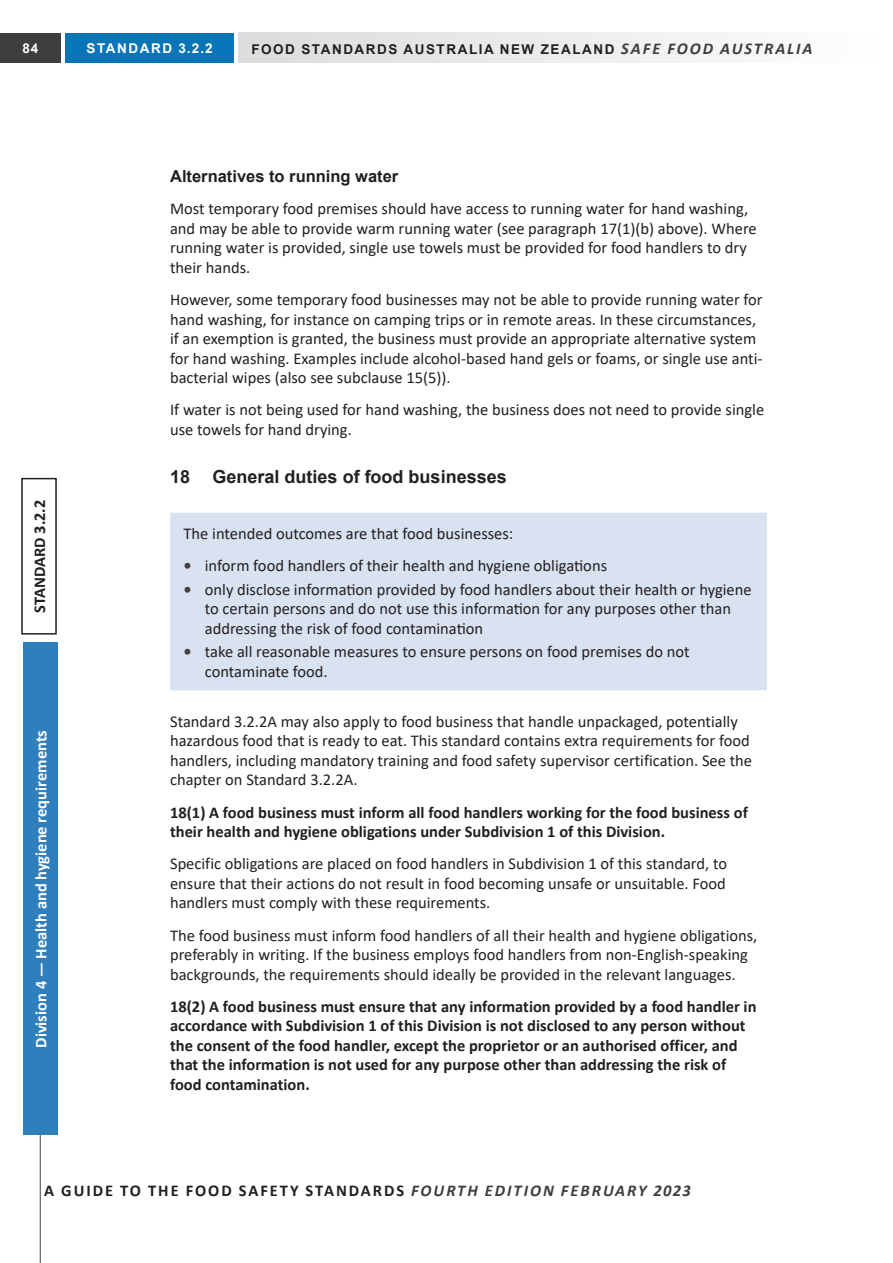
<style>
.page{position:relative;width:893px;height:1263px;background:#fff}
.page>*{position:absolute;margin:0;border:0;box-sizing:border-box;transform-origin:0 0}
.t1{font:700 18px "Arial";color:#231f20}
.t2{font:16.5px/19.5px "Calibri";color:#231f20}
.t3{font:700 16.5px/19.5px "Calibri";color:#231f20}
.t4{font:700 16.5px "Calibri";letter-spacing:.12em;color:#231f20}
.t5{font:700 16.5px "Calibri";color:#fff}
.t6{font:700 16.5px "Arial";color:#231f20}
.t7{font:700 13.5px "Arial";letter-spacing:.115em;color:#231f20}
.t8{font:700 13.5px "Arial";letter-spacing:.115em;color:#fff}
.s1{font-family:"Calibri";font-style:italic;font-size:16.5px;color:#3e3e3f}
.s2{font-weight:700;color:#424242}
.s3{font-style:italic;color:#3e3e3f}
</style>
<div class="page">
<hr style="left:40px;top:684px;width:1px;height:579px;background:#424242">
<div style="left:0;top:33px;width:61px;height:29px;background:#3e3e3f"></div>
<div style="left:65px;top:33px;width:169px;height:29px;background:#0975b8"></div>
<div style="left:238px;top:33px;width:655px;height:29px;background:linear-gradient(to right,#dadcde,#fff)"></div>
<div style="left:23px;top:642px;width:34px;height:493px;background:#307fbd"></div>
<div style="left:21px;top:478px;width:36px;height:157px;border:2px solid #231f20"></div>
<div style="left:171px;top:513px;width:595px;height:177px;background:#d9e2f1"></div>
<hr style="left:170px;top:513px;width:597px;height:1px;background:#d9e2f1">
<hr style="left:170px;top:514px;width:2px;height:175px;background:#d9e2f1">
<hr style="left:765px;top:514px;width:2px;height:175px;background:#d9e2f1">
<hr style="left:170px;top:689px;width:597px;height:1px;background:#d9e2f1">
<p class="t8" style="left:22px;top:38px;width:18px">84</p>
<p class="t8" style="left:87px;top:38px;width:128px">STANDARD 3.2.2</p>
<p class="t7" style="left:251px;top:40px;width:563px">FOOD STANDARDS AUSTRALIA NEW ZEALAND <span class="s1">SAFE FOOD AUSTRALIA</span></p>
<p class="t3" style="left:30px;top:613px;width:114px;rotate:-90deg">STANDARD 3.2.2</p>
<p class="t5" style="left:29px;top:1048px;width:319px;rotate:-90deg">Division 4 — Health and hygiene requirements</p>
<p class="t6" style="left:170px;top:165px;width:230px">Alternatives to running water</p>
<p class="t2" style="left:170px;top:199px;width:588px">Most temporary food premises should have access to running water for hand washing, and may be able to provide warm running water (see paragraph 17(1)(b) above). Where running water is provided, single use towels must be provided for food handlers to dry their hands.</p>
<p class="t2" style="left:170px;top:289px;width:594px">However, some temporary food businesses may not be able to provide running water for hand washing, for instance on camping trips or in remote areas. In these circumstances, if an exemption is granted, the business must provide an appropriate alternative system for hand washing. Examples include alcohol-based hand gels or foams, or single use anti&shy;bacterial wipes (also see subclause 15(5)).</p>
<p class="t2" style="left:170px;top:400px;width:596px">If water is not being used for hand washing, the business does not need to provide single use towels for hand drying.</p>
<p class="t1" style="left:170px;top:464px;width:22px">18</p>
<p class="t1" style="left:213px;top:464px;width:296px">General duties of food businesses</p>
<p class="t2" style="left:184px;top:523px;width:331px">The intended outcomes are that food businesses:</p>
<p class="t2" style="left:184px;top:555px;width:425px"><span class="s2">•</span> inform food handlers of their health and hygiene obligations</p>
<p class="t2" style="left:205px;top:579px;width:548px;text-indent:-21px"><span class="s2">•</span> only disclose information provided by food handlers about their health or hygiene to certain persons and do not use this information for any purposes other than addressing the risk of food contamination</p>
<p class="t2" style="left:205px;top:642px;width:486px;text-indent:-21px"><span class="s2">•</span> take all reasonable measures to ensure persons on food premises do not contaminate food.</p>
<p class="t2" style="left:170px;top:711px;width:584px">Standard 3.2.2A may also apply to food business that handle unpackaged, potentially hazardous food that is ready to eat. This standard contains extra requirements for food handlers, including mandatory training and food safety supervisor certification. See the chapter on Standard 3.2.2A.</p>
<p class="t3" style="left:170px;top:802px;width:579px">18(1) A food business must inform all food handlers working for the food business of their health and hygiene obligations under Subdivision 1 of this Division.</p>
<p class="t2" style="left:170px;top:854px;width:558px;text-align:justify">Specific obligations are placed on food handlers in Subdivision 1 of this standard, to ensure that their actions do not result in food becoming unsafe or unsuitable. Food handlers must comply with these requirements.</p>
<p class="t2" style="left:170px;top:925px;width:589px">The food business must inform food handlers of all their health and hygiene obligations, preferably in writing. If the business employs food handlers from non-English-speaking backgrounds, the requirements should ideally be provided in the relevant languages.</p>
<p class="t3" style="left:170px;top:996px;width:588px">18(2) A food business must ensure that any information provided by a food handler in accordance with Subdivision 1 of this Division is not disclosed to any person without the consent of the food handler, except the proprietor or an authorised officer, and that the information is not used for any purpose other than addressing the risk of food contamination.</p>
<p class="t4" style="left:44px;top:1179px;width:648px">A GUIDE TO THE FOOD SAFETY STANDARDS <span class="s3">FOURTH EDITION FEBRUARY 2023</span></p>
</div>
